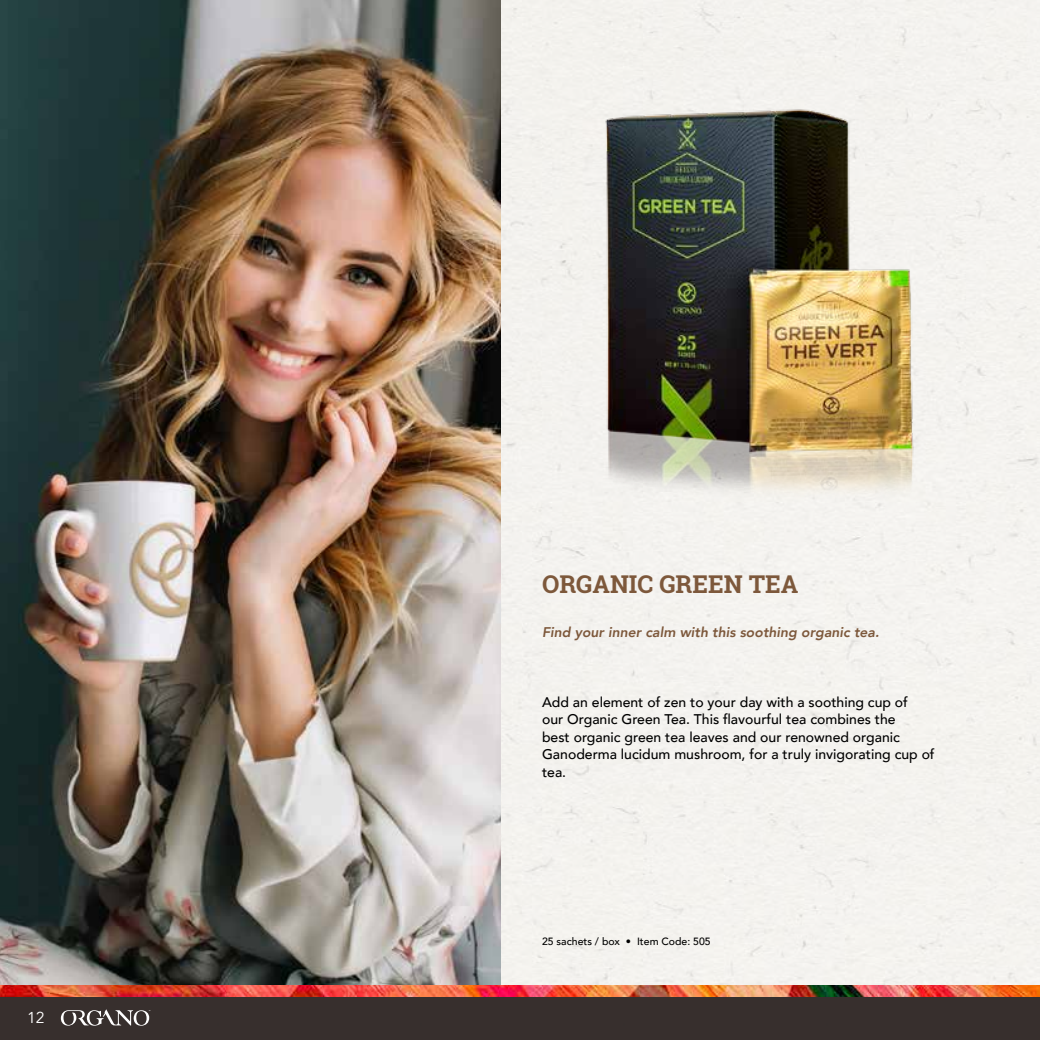
<style>
.page{position:relative;width:1040px;height:1040px;background:#fff}
.page>*{position:absolute;margin:0;border:0;box-sizing:border-box;transform-origin:0 0}
.t1{font:700 24.5px "Roboto Slab";color:#7d583b}
.t2{font:15.75px "Avenir";color:#fff}
.t3{font:500 14px/17.5px "Avenir";color:#000}
.t4{font:italic 800 14px "Avenir";color:#7d583b}
.t5{font:500 10.5px "Avenir";color:#000}
</style>
<div class="page">
<img style="left:0;top:0;width:1040px;height:1040px">
<img style="left:1038px;top:996px;width:2px;height:44px">
<img style="left:545px;top:87px;width:428px;height:427px">
<img style="left:0;top:0;width:500px;height:985px">
<svg style="left:61px;top:1009px;width:88px;height:16px"></svg>
<p class="t2" style="left:27px;top:1008px;width:19px">12</p>
<h1 class="t1" style="left:542px;top:567px;width:258px">ORGANIC GREEN TEA</h1>
<p class="t4" style="left:542px;top:623px;width:339px">Find your inner calm with this soothing organic tea.</p>
<p class="t3" style="left:542px;top:692px;width:394px">Add an element of zen to your day with a soothing cup of<br>our Organic Green Tea. This flavourful tea combines the<br>best organic green tea leaves and our renowned organic Ganoderma lucidum mushroom, for a truly invigorating cup of tea.</p>
<p class="t5" style="left:542px;top:932px;width:170px">25 sachets / box • Item Code: 505</p>
</div>
